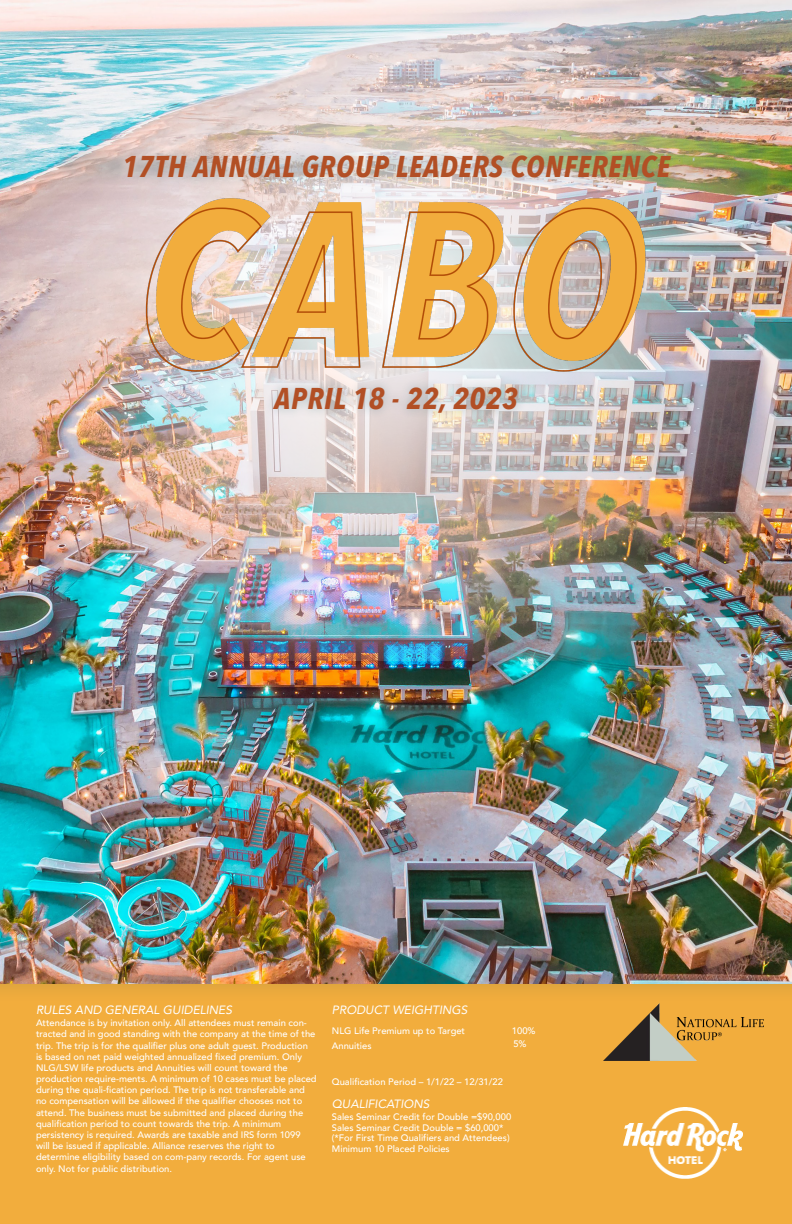
<style>
.page{position:relative;width:792px;height:1224px;background:#fff}
.page>*{position:absolute;margin:0;border:0;box-sizing:border-box;transform-origin:0 0}
.t1{font:italic 700 30px "Avenir Next Condensed";letter-spacing:.025em;color:#b24f25}
.t2{font:italic 12px "Avenir";color:#fff}
.t3{font:500 9.4px/11.2px "Avenir";color:#fff}
</style>
<div class="page">
<div style="left:0;top:983px;width:792px;height:241px;background:#f2ad3d"></div>
<div style="left:0;top:0;width:792px;height:1004px;background:#ecaa3d"></div>
<img style="left:0;top:661px;width:792px;height:322px">
<img style="left:0;top:0;width:792px;height:661px">
<img style="left:624px;top:1107px;width:118px;height:72px">
<img style="left:103px;top:188px;width:586px;height:224px">
<div style="left:264px;top:377px;width:264px;height:45px;background:#00414b;opacity:.28"></div>
<div style="left:54px;top:145px;width:688px;height:43px;background:#00414b;opacity:.28"></div>
<img style="left:604px;top:1004px;width:159px;height:56px">
<p class="t1" style="left:122px;top:148px;width:549px">17TH ANNUAL GROUP LEADERS CONFERENCE</p>
<p class="t1" style="left:274px;top:380px;width:245px">APRIL 18 - 22, 2023</p>
<p class="t2" style="left:36px;top:1003px;width:198px">RULES AND GENERAL GUIDELINES</p>
<p class="t3" style="left:36px;top:1017px;width:282px">Attendance is by invitation only. All attendees must remain con&shy;tracted and in good standing with the company at the time of the trip. The trip is for the qualifier plus one adult guest. Production is based on net paid weighted annualized fixed premium. Only NLG/LSW life products and Annuities will count toward the production require-ments. A minimum of 10 cases must be placed during the quali-fication period. The trip is not transferable and no compensation will be allowed if the qualifier chooses not to attend. The business must be submitted and placed during the qualification period to count towards the trip. A minimum persistency is required. Awards are taxable and IRS form 1099 will be issued if applicable. Alliance reserves the right to determine eligibility based on com-pany records. For agent use only. Not for public distribution.</p>
<p class="t2" style="left:332px;top:1003px;width:137px">PRODUCT WEIGHTINGS</p>
<p class="t3" style="left:332px;top:1024px;width:135px">NLG Life Premium up to Target</p>
<p class="t3" style="left:512px;top:1025px;width:25px">100%</p>
<p class="t3" style="left:332px;top:1040px;width:41px">Annuities</p>
<p class="t3" style="left:513px;top:1038px;width:15px">5%</p>
<p class="t3" style="left:332px;top:1076px;width:172px">Qualification Period – 1/1/22 – 12/31/22</p>
<p class="t2" style="left:332px;top:1097px;width:99px">QUALIFICATIONS</p>
<p class="t3" style="left:332px;top:1110px;width:181px;line-height:10.9px">Sales Seminar Credit for Double =$90,000<br>Sales Seminar Credit Double = $60,000* (*For First Time Qualifiers and Attendees)<br>Minimum 10 Placed Policies</p>
</div>
